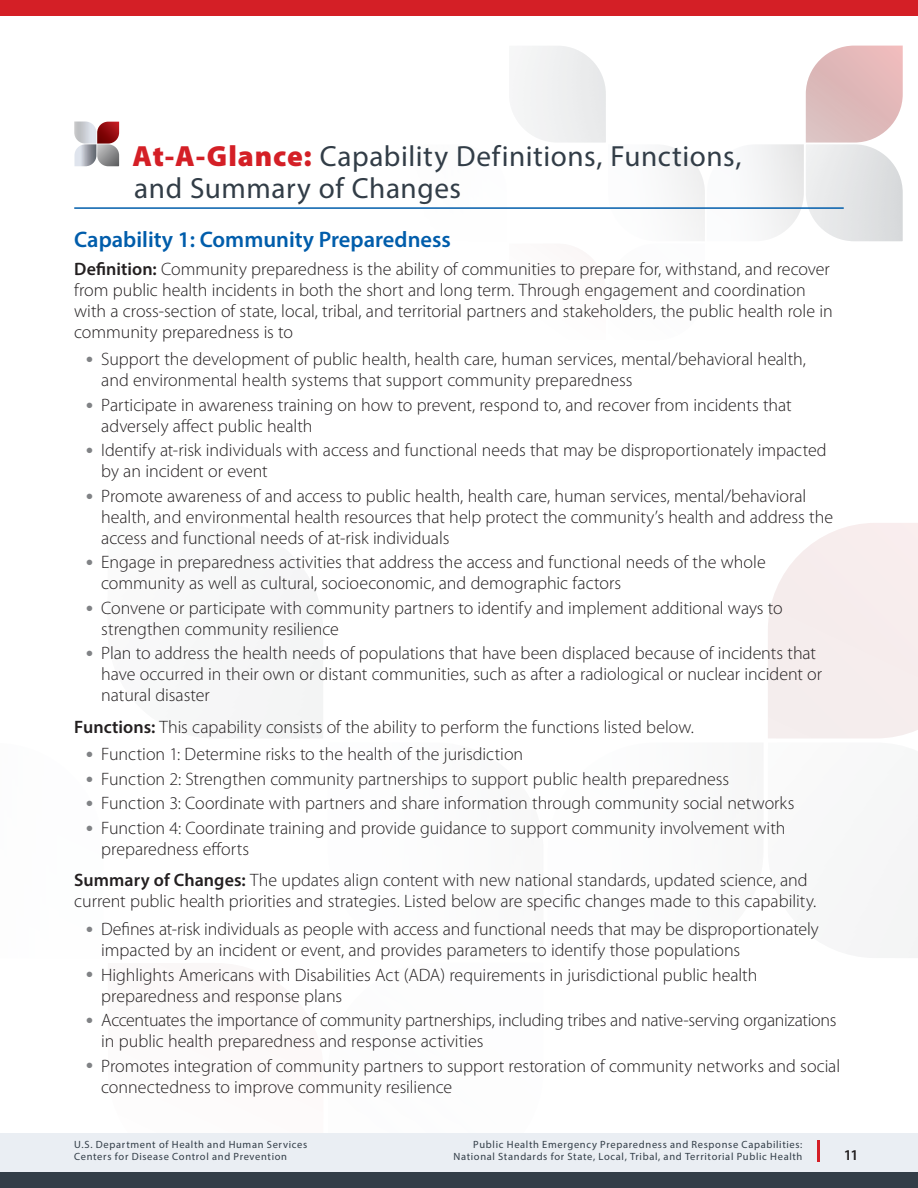
<style>
.page{position:relative;width:918px;height:1188px;background:#fff}
.page>*{position:absolute;margin:0;border:0;box-sizing:border-box;transform-origin:0 0}
.t1{font:29.25px/31.5px "Myriad Pro";letter-spacing:.02em;color:#323d47}
.t2{font:600 22.5px "Myriad Pro";color:#015dab}
.t3{font:300 18px/21px "Myriad Pro";letter-spacing:-.005em;color:#231f20}
.t4{font:600 15px "Myriad Pro";color:#231f20}
.t5{font:10.5px/12px "Myriad Pro";letter-spacing:.06em;color:#323d47;text-align:right}
.s1{font-weight:900;color:#d41f26}
.s2{font-weight:600}
.s3{font-weight:900;font-stretch:semi-expanded;color:#808285}
</style>
<div class="page">
<svg style="left:768px;top:523px;width:150px;height:435px"></svg>
<div style="left:260px;top:590px;width:63px;height:148px;background:#f4f5f5"></div>
<svg style="left:517px;top:46px;width:386px;height:196px"></svg>
<svg style="left:74px;top:122px;width:45px;height:44px"></svg>
<div style="left:0;top:1133px;width:918px;height:55px;background:#eaeef3"></div>
<div style="left:0;top:1172px;width:918px;height:16px;background:#323d47"></div>
<div style="left:0;top:0;width:918px;height:16px;background:#d41f26"></div>
<hr style="left:817px;top:1140px;width:2px;height:22px;background:#d41f26">
<hr style="left:74px;top:207px;width:770px;height:2px;background:#015dab">
<h2 class="t1" style="left:133px;top:140px;width:610px"><span class="s1">At-A-Glance:</span> Capability Definitions, Functions, and Summary of Changes</h2>
<h3 class="t2" style="left:74px;top:225px;width:378px">Capability 1: Community Preparedness</h3>
<p class="t3" style="left:74px;top:258px;width:760px"><span class="s2">Definition:</span> Community preparedness is the ability of communities to prepare for, withstand, and recover from public health incidents in both the short and long term. Through engagement and coordination with a cross-section of state, local, tribal, and territorial partners and stakeholders, the public health role in community preparedness is to</p>
<p class="t3" style="left:101px;top:349px;width:706px;text-indent:-15px"><span class="s3">•</span> Support the development of public health, health care, human services, mental/behavioral health, and environmental health systems that support community preparedness</p>
<p class="t3" style="left:101px;top:395px;width:692px;text-indent:-15px"><span class="s3">•</span> Participate in awareness training on how to prevent, respond to, and recover from incidents that adversely affect public health</p>
<p class="t3" style="left:101px;top:440px;width:727px;text-indent:-15px"><span class="s3">•</span> Identify at-risk individuals with access and functional needs that may be disproportionately impacted by an incident or event</p>
<p class="t3" style="left:101px;top:486px;width:733px;text-indent:-15px"><span class="s3">•</span> Promote awareness of and access to public health, health care, human services, mental/behavioral health, and environmental health resources that help protect the community’s health and address the access and functional needs of at-risk individuals</p>
<p class="t3" style="left:101px;top:552px;width:666px;text-indent:-15px"><span class="s3">•</span> Engage in preparedness activities that address the access and functional needs of the whole community as well as cultural, socioeconomic, and demographic factors</p>
<p class="t3" style="left:101px;top:598px;width:683px;text-indent:-15px"><span class="s3">•</span> Convene or participate with community partners to identify and implement additional ways to strengthen community resilience</p>
<p class="t3" style="left:101px;top:643px;width:722px;text-indent:-15px"><span class="s3">•</span> Plan to address the health needs of populations that have been displaced because of incidents that have occurred in their own or distant communities, such as after a radiological or nuclear incident or natural disaster</p>
<p class="t3" style="left:74px;top:717px;width:621px"><span class="s2">Functions:</span> This capability consists of the ability to perform the functions listed below.</p>
<p class="t3" style="left:86px;top:744px;width:439px"><span class="s3">•</span> Function 1: Determine risks to the health of the jurisdiction</p>
<p class="t3" style="left:86px;top:769px;width:644px"><span class="s3">•</span> Function 2: Strengthen community partnerships to support public health preparedness</p>
<p class="t3" style="left:86px;top:793px;width:710px"><span class="s3">•</span> Function 3: Coordinate with partners and share information through community social networks</p>
<p class="t3" style="left:101px;top:818px;width:686px;text-indent:-15px"><span class="s3">•</span> Function 4: Coordinate training and provide guidance to support community involvement with preparedness efforts</p>
<p class="t3" style="left:74px;top:870px;width:743px"><span class="s2">Summary of Changes:</span> The updates align content with new national standards, updated science, and current public health priorities and strategies. Listed below are specific changes made to this capability.</p>
<p class="t3" style="left:101px;top:919px;width:719px;text-indent:-15px"><span class="s3">•</span> Defines at-risk individuals as people with access and functional needs that may be disproportionately impacted by an incident or event, and provides parameters to identify those populations</p>
<p class="t3" style="left:101px;top:964px;width:658px;text-indent:-15px"><span class="s3">•</span> Highlights Americans with Disabilities Act (ADA) requirements in jurisdictional public health preparedness and response plans</p>
<p class="t3" style="left:101px;top:1010px;width:737px;text-indent:-15px"><span class="s3">•</span> Accentuates the importance of community partnerships, including tribes and native-serving organizations in public health preparedness and response activities</p>
<p class="t3" style="left:101px;top:1055px;width:740px;text-indent:-15px"><span class="s3">•</span> Promotes integration of community partners to support restoration of community networks and social connectedness to improve community resilience</p>
<p class="t5" style="left:74px;top:1139px;width:234px;text-align:left">U.S. Department of Health and Human Services<br>Centers for Disease Control and Prevention</p>
<p class="t5" style="left:453px;top:1139px;width:350px">Public Health Emergency Preparedness and Response Capabilities:<br>National Standards for State, Local, Tribal, and Territorial Public Health</p>
<p class="t4" style="left:844px;top:1145px;width:16px">11</p>
</div>
